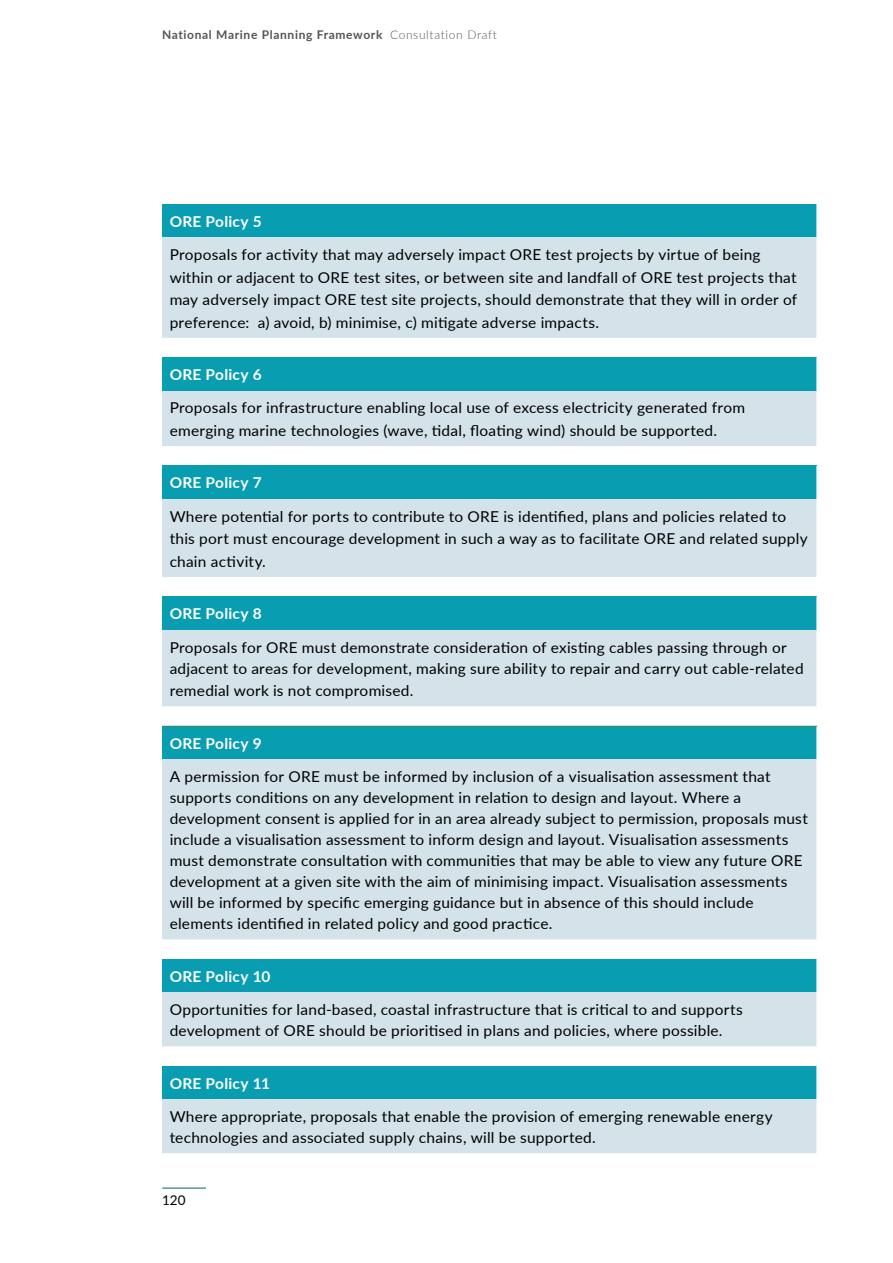
<style>
.page{position:relative;width:893px;height:1263px;background:#fff}
.page>*{position:absolute;margin:0;border:0;box-sizing:border-box;transform-origin:0 0}
.BODY_TEXT_space{font:15px/21px "Lato";letter-spacing:.015em;color:#000}
.THEAD{font:700 15px "Lato";letter-spacing:.015em;color:#fff}
.PAGE_NUMBER_left{font:13.5px "Lato";color:#000}
.HEADER_TEXT_left{font:700 12px "Lato";letter-spacing:.055em;color:#545750}
.s1{font-weight:300}
</style>
<div class="page">
<hr style="left:162px;top:1188px;width:44px;height:1px;background:#046072">
<div style="left:162px;top:204px;width:655px;height:33px;background:#099db1"></div>
<div style="left:162px;top:237px;width:655px;height:101px;background:#d3e3e9"></div>
<hr style="left:816px;top:237px;width:1px;height:101px;background:#fff">
<hr style="left:816px;top:204px;width:1px;height:33px;background:#fff">
<div style="left:162px;top:357px;width:655px;height:34px;background:#099db1"></div>
<div style="left:162px;top:391px;width:655px;height:56px;background:#d3e3e9"></div>
<hr style="left:816px;top:391px;width:1px;height:55px;background:#fff">
<hr style="left:162px;top:446px;width:655px;height:1px;background:#fff">
<hr style="left:816px;top:357px;width:1px;height:34px;background:#fff">
<div style="left:162px;top:466px;width:655px;height:33px;background:#099db1"></div>
<div style="left:162px;top:499px;width:655px;height:78px;background:#d3e3e9"></div>
<hr style="left:816px;top:499px;width:1px;height:78px;background:#fff">
<hr style="left:816px;top:466px;width:1px;height:33px;background:#fff">
<div style="left:162px;top:596px;width:655px;height:34px;background:#099db1"></div>
<div style="left:162px;top:630px;width:655px;height:77px;background:#d3e3e9"></div>
<hr style="left:816px;top:630px;width:1px;height:76px;background:#fff">
<hr style="left:162px;top:706px;width:655px;height:1px;background:#fff">
<hr style="left:816px;top:596px;width:1px;height:34px;background:#fff">
<div style="left:162px;top:726px;width:655px;height:34px;background:#099db1"></div>
<div style="left:162px;top:760px;width:655px;height:180px;background:#d3e3e9"></div>
<hr style="left:816px;top:760px;width:1px;height:179px;background:#fff">
<hr style="left:162px;top:939px;width:655px;height:1px;background:#fff">
<hr style="left:162px;top:726px;width:655px;height:1px;background:#3e8853">
<hr style="left:816px;top:727px;width:1px;height:33px;background:#fff">
<div style="left:162px;top:959px;width:655px;height:33px;background:#099db1"></div>
<div style="left:162px;top:992px;width:655px;height:55px;background:#d3e3e9"></div>
<hr style="left:816px;top:959px;width:1px;height:33px;background:#fff">
<hr style="left:816px;top:992px;width:1px;height:54px;background:#fff">
<hr style="left:162px;top:1046px;width:655px;height:1px;background:#fff">
<div style="left:162px;top:1066px;width:655px;height:33px;background:#099db1"></div>
<div style="left:162px;top:1099px;width:655px;height:55px;background:#d3e3e9"></div>
<hr style="left:816px;top:1066px;width:1px;height:33px;background:#fff">
<hr style="left:816px;top:1099px;width:1px;height:54px;background:#fff">
<hr style="left:162px;top:1153px;width:655px;height:1px;background:#fff">
<p class="HEADER_TEXT_left" style="left:162px;top:26px;width:337px">National Marine Planning Framework <span class="s1">Consultation Draft</span></p>
<p class="THEAD" style="left:170px;top:210px;width:94px">ORE Policy 5</p>
<p class="BODY_TEXT_space" style="left:170px;top:243px;width:629px;line-height:22.5px">Proposals for activity that may adversely impact ORE test projects by virtue of being within or adjacent to ORE test sites, or between site and landfall of ORE test projects that may adversely impact ORE test site projects, should demonstrate that they will in order of preference: a) avoid, b) minimise, c) mitigate adverse impacts.</p>
<p class="THEAD" style="left:170px;top:364px;width:94px">ORE Policy 6</p>
<p class="BODY_TEXT_space" style="left:170px;top:396px;width:577px;line-height:22.5px">Proposals for infrastructure enabling local use of excess electricity generated from emerging marine technologies (wave, tidal, floating wind) should be supported.</p>
<p class="THEAD" style="left:170px;top:472px;width:94px">ORE Policy 7</p>
<p class="BODY_TEXT_space" style="left:170px;top:504px;width:639px;line-height:22.5px">Where potential for ports to contribute to ORE is identified, plans and policies related to this port must encourage development in such a way as to facilitate ORE and related supply chain activity.</p>
<p class="THEAD" style="left:170px;top:603px;width:94px">ORE Policy 8</p>
<p class="BODY_TEXT_space" style="left:170px;top:636px;width:635px;line-height:21.8px">Proposals for ORE must demonstrate consideration of existing cables passing through or adjacent to areas for development, making sure ability to repair and carry out cable-related remedial work is not compromised.</p>
<p class="THEAD" style="left:170px;top:732px;width:94px">ORE Policy 9</p>
<p class="BODY_TEXT_space" style="left:170px;top:766px;width:640px">A permission for ORE must be informed by inclusion of a visualisation assessment that supports conditions on any development in relation to design and layout. Where a development consent is applied for in an area already subject to permission, proposals must include a visualisation assessment to inform design and layout. Visualisation assessments must demonstrate consultation with communities that may be able to view any future ORE development at a given site with the aim of minimising impact. Visualisation assessments will be informed by specific emerging guidance but in absence of this should include elements identified in related policy and good practice.</p>
<p class="THEAD" style="left:170px;top:965px;width:102px">ORE Policy 10</p>
<p class="BODY_TEXT_space" style="left:170px;top:998px;width:575px">Opportunities for land-based, coastal infrastructure that is critical to and supports development of ORE should be prioritised in plans and policies, where possible.</p>
<p class="THEAD" style="left:170px;top:1072px;width:102px">ORE Policy 11</p>
<p class="BODY_TEXT_space" style="left:170px;top:1105px;width:605px">Where appropriate, proposals that enable the provision of emerging renewable energy technologies and associated supply chains, will be supported.</p>
<p class="PAGE_NUMBER_left" style="left:162px;top:1190px;width:25px">120</p>
</div>
